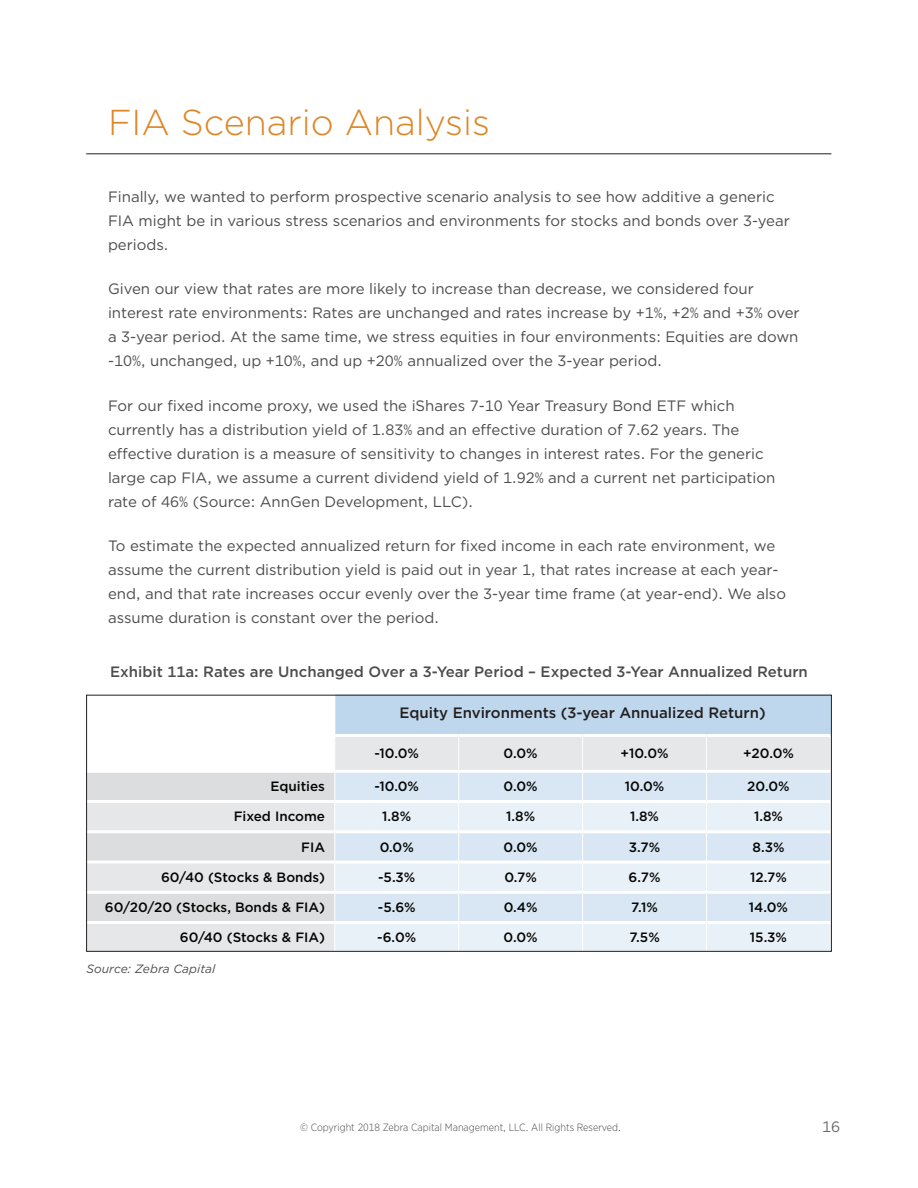
<style>
.page{position:relative;width:918px;height:1188px;background:#fff}
.page>*{position:absolute;margin:0;border:0;box-sizing:border-box;transform-origin:0 0}
.t1{font:300 36px "Gotham";color:#dd8625}
.t2{font:15px/24px "Gotham";color:#4b4c4d}
.t3{font:500 15px "Gotham";color:#4b4c4d}
.t4{font:500 15px "Gotham";color:#231f20}
.t5{font:15px "Gotham";color:#69696c}
.t6{font:500 13.5px "Gotham";color:#040503}
.t7{font:italic 12px "Gotham";letter-spacing:.005em;color:#4b4c4d}
.t8{font:300 10.5px "Gotham Narrow";color:#4b4c4d}
</style>
<div class="page">
<hr style="left:86px;top:154px;width:745px;height:1px;background:#231f20">
<div style="left:335px;top:693px;width:495px;height:43px;background:#bed7ec"></div>
<svg style="left:88px;top:737px;width:742px;height:213px;background:#e3eaef"></svg>
<hr style="left:335px;top:830px;width:124px;height:3px;background:#fff">
<hr style="left:459px;top:830px;width:124px;height:3px;background:#fff">
<hr style="left:583px;top:830px;width:124px;height:3px;background:#fff">
<hr style="left:707px;top:830px;width:123px;height:3px;background:#fff">
<hr style="left:335px;top:891px;width:124px;height:3px;background:#fff">
<hr style="left:459px;top:891px;width:124px;height:3px;background:#fff">
<hr style="left:583px;top:891px;width:124px;height:3px;background:#fff">
<hr style="left:707px;top:891px;width:123px;height:3px;background:#fff">
<hr style="left:335px;top:800px;width:124px;height:3px;background:#fff">
<hr style="left:459px;top:800px;width:124px;height:3px;background:#fff">
<hr style="left:583px;top:800px;width:124px;height:3px;background:#fff">
<hr style="left:707px;top:800px;width:123px;height:3px;background:#fff">
<hr style="left:335px;top:861px;width:124px;height:3px;background:#fff">
<hr style="left:459px;top:861px;width:124px;height:3px;background:#fff">
<hr style="left:583px;top:861px;width:124px;height:3px;background:#fff">
<hr style="left:707px;top:861px;width:123px;height:3px;background:#fff">
<hr style="left:335px;top:921px;width:124px;height:3px;background:#fff">
<hr style="left:459px;top:921px;width:124px;height:3px;background:#fff">
<hr style="left:583px;top:921px;width:124px;height:3px;background:#fff">
<hr style="left:707px;top:921px;width:123px;height:3px;background:#fff">
<hr style="left:86px;top:861px;width:249px;height:3px;background:#fff">
<hr style="left:86px;top:921px;width:249px;height:3px;background:#fff">
<hr style="left:86px;top:830px;width:249px;height:3px;background:#fff">
<hr style="left:86px;top:891px;width:249px;height:3px;background:#fff">
<hr style="left:86px;top:800px;width:249px;height:3px;background:#fff">
<hr style="left:86px;top:770px;width:249px;height:3px;background:#fff">
<hr style="left:335px;top:692px;width:124px;height:2px;background:#fff">
<hr style="left:459px;top:692px;width:124px;height:2px;background:#fff">
<hr style="left:583px;top:692px;width:124px;height:2px;background:#fff">
<hr style="left:707px;top:692px;width:123px;height:2px;background:#fff">
<hr style="left:334px;top:736px;width:1px;height:34px;background:#fff">
<hr style="left:335px;top:734px;width:124px;height:3px;background:#fff">
<hr style="left:459px;top:734px;width:124px;height:3px;background:#fff">
<hr style="left:583px;top:734px;width:124px;height:3px;background:#fff">
<hr style="left:707px;top:734px;width:123px;height:3px;background:#fff">
<hr style="left:458px;top:737px;width:1px;height:33px;background:#fff">
<hr style="left:582px;top:737px;width:1px;height:33px;background:#fff">
<hr style="left:706px;top:737px;width:1px;height:33px;background:#fff">
<hr style="left:335px;top:770px;width:124px;height:3px;background:#fff">
<hr style="left:459px;top:770px;width:124px;height:3px;background:#fff">
<hr style="left:583px;top:770px;width:124px;height:3px;background:#fff">
<hr style="left:707px;top:770px;width:123px;height:3px;background:#fff">
<div style="left:86px;top:695px;width:746px;height:257px;border:1px solid #231f20"></div>
<h1 class="t1" style="left:108px;top:100px;width:384px">FIA Scenario Analysis</h1>
<p class="t2" style="left:108px;top:184px;width:683px">Finally, we wanted to perform prospective scenario analysis to see how additive a generic<br>FIA might be in various stress scenarios and environments for stocks and bonds over 3-year periods.</p>
<p class="t2" style="left:108px;top:277px;width:693px">Given our view that rates are more likely to increase than decrease, we considered four interest rate environments: Rates are unchanged and rates increase by +1%, +2% and +3% over a 3-year period. At the same time, we stress equities in four environments: Equities are down -10%, unchanged, up +10%, and up +20% annualized over the 3-year period.</p>
<p class="t2" style="left:108px;top:393px;width:669px">For our fixed income proxy, we used the iShares 7-10 Year Treasury Bond ETF which currently has a distribution yield of 1.83% and an effective duration of 7.62 years. The effective duration is a measure of sensitivity to changes in interest rates. For the generic large cap FIA, we assume a current dividend yield of 1.92% and a current net participation rate of 46% (Source: AnnGen Development, LLC).</p>
<p class="t2" style="left:108px;top:533px;width:680px">To estimate the expected annualized return for fixed income in each rate environment, we assume the current distribution yield is paid out in year 1, that rates increase at each year&shy;end, and that rate increases occur evenly over the 3-year time frame (at year-end). We also assume duration is constant over the period.</p>
<p class="t3" style="left:110px;top:662px;width:699px">Exhibit 11a: Rates are Unchanged Over a 3-Year Period – Expected 3-Year Annualized Return</p>
<p class="t4" style="left:400px;top:703px;width:368px">Equity Environments (3-year Annualized Return)</p>
<p class="t6" style="left:374px;top:745px;width:46px">-10.0%</p>
<p class="t6" style="left:504px;top:745px;width:36px">0.0%</p>
<p class="t6" style="left:621px;top:745px;width:50px">+10.0%</p>
<p class="t6" style="left:743px;top:745px;width:52px">+20.0%</p>
<p class="t6" style="left:271px;top:778px;width:56px">Equities</p>
<p class="t6" style="left:374px;top:778px;width:46px">-10.0%</p>
<p class="t6" style="left:504px;top:778px;width:36px">0.0%</p>
<p class="t6" style="left:625px;top:778px;width:41px">10.0%</p>
<p class="t6" style="left:747px;top:778px;width:44px">20.0%</p>
<p class="t6" style="left:234px;top:808px;width:93px">Fixed Income</p>
<p class="t6" style="left:382px;top:808px;width:30px">1.8%</p>
<p class="t6" style="left:506px;top:808px;width:30px">1.8%</p>
<p class="t6" style="left:630px;top:808px;width:30px">1.8%</p>
<p class="t6" style="left:754px;top:808px;width:30px">1.8%</p>
<p class="t6" style="left:301px;top:838px;width:25px">FIA</p>
<p class="t6" style="left:380px;top:838px;width:36px">0.0%</p>
<p class="t6" style="left:504px;top:838px;width:36px">0.0%</p>
<p class="t6" style="left:629px;top:838px;width:33px">3.7%</p>
<p class="t6" style="left:753px;top:838px;width:33px">8.3%</p>
<p class="t6" style="left:161px;top:868px;width:165px">60/40 (Stocks &amp; Bonds)</p>
<p class="t6" style="left:378px;top:868px;width:39px">-5.3%</p>
<p class="t6" style="left:504px;top:868px;width:34px">0.7%</p>
<p class="t6" style="left:629px;top:868px;width:33px">6.7%</p>
<p class="t6" style="left:750px;top:868px;width:38px">12.7%</p>
<p class="t6" style="left:105px;top:899px;width:222px">60/20/20 (Stocks, Bonds &amp; FIA)</p>
<p class="t6" style="left:378px;top:899px;width:39px">-5.6%</p>
<p class="t6" style="left:504px;top:899px;width:35px">0.4%</p>
<p class="t6" style="left:631px;top:899px;width:28px">7.1%</p>
<p class="t6" style="left:749px;top:899px;width:41px">14.0%</p>
<p class="t6" style="left:180px;top:929px;width:147px">60/40 (Stocks &amp; FIA)</p>
<p class="t6" style="left:377px;top:929px;width:40px">-6.0%</p>
<p class="t6" style="left:504px;top:929px;width:36px">0.0%</p>
<p class="t6" style="left:629px;top:929px;width:32px">7.5%</p>
<p class="t6" style="left:750px;top:929px;width:39px">15.3%</p>
<p class="t7" style="left:86px;top:961px;width:131px">Source: Zebra Capital</p>
<p class="t8" style="left:300px;top:1121px;width:322px">© Copyright 2018 Zebra Capital Management, LLC. All Rights Reserved.</p>
<p class="t5" style="left:822px;top:1117px;width:19px">16</p>
</div>
